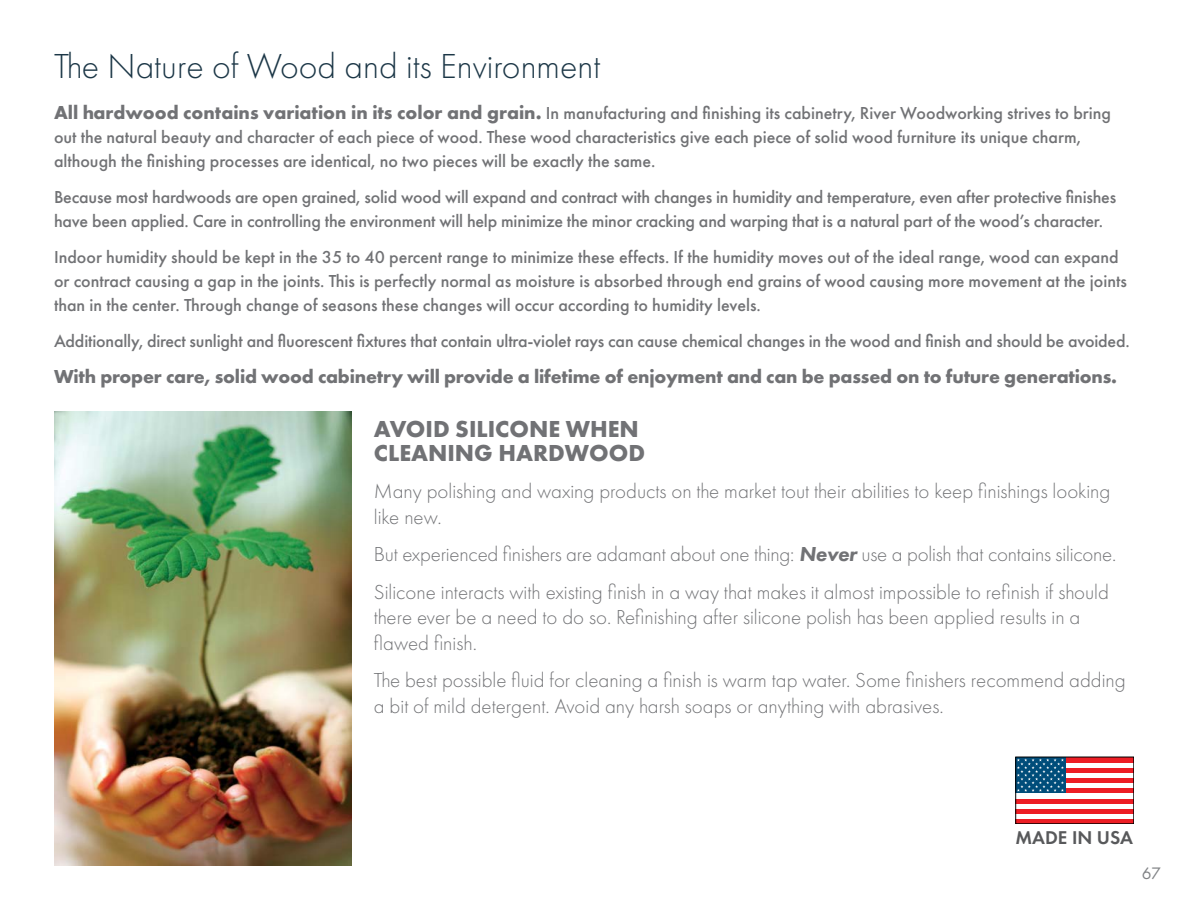
<style>
.page{position:relative;width:1188px;height:918px;background:#fff}
.page>*{position:absolute;margin:0;border:0;box-sizing:border-box;transform-origin:0 0}
.t1{font:300 36px "Futura PT";color:#1c3747}
.t2{font:700 24px/24px "Futura PT";color:#717275}
.t3{font:300 21px/25.5px "Futura PT";color:#717275}
.t4{font:700 19.5px "Futura PT";letter-spacing:-.01em;color:#717275}
.t5{font:600 19.2px "Futura PT";color:#58595b}
.t6{font:500 18px/24px "Futura PT";color:#717275}
.t7{font:17.25px "Futura PT";color:#808285}
.s1{font-weight:700;font-size:19.5px}
.s2{font-weight:800;font-style:italic}
</style>
<div class="page">
<div style="left:1016px;top:819px;width:118px;height:5px;background:#ed1d24"></div>
<div style="left:1016px;top:808px;width:118px;height:6px;background:#ed1d24"></div>
<div style="left:1016px;top:798px;width:118px;height:5px;background:#ed1d24"></div>
<div style="left:1016px;top:788px;width:118px;height:5px;background:#ed1d24"></div>
<div style="left:1016px;top:778px;width:118px;height:5px;background:#ed1d24"></div>
<div style="left:1016px;top:767px;width:118px;height:5px;background:#ed1d24"></div>
<div style="left:1016px;top:757px;width:118px;height:5px;background:#ed1d24"></div>
<div style="left:1016px;top:757px;width:50px;height:36px;background:#004d7a"></div>
<svg style="left:1017px;top:759px;width:47px;height:33px"></svg>
<div style="left:1015px;top:757px;width:119px;height:67px;border:1px solid #000"></div>
<img style="left:54px;top:411px;width:298px;height:454px">
<h1 class="t1" style="left:54px;top:46px;width:548px">The Nature of Wood and its Environment</h1>
<p class="t6" style="left:54px;top:101px;width:1059px"><span class="s1">All hardwood contains variation in its color and grain.</span> In manufacturing and finishing its cabinetry, River Woodworking strives to bring out the natural beauty and character of each piece of wood. These wood characteristics give each piece of solid wood furniture its unique charm, although the finishing processes are identical, no two pieces will be exactly the same.</p>
<p class="t6" style="left:54px;top:185px;width:1064px">Because most hardwoods are open grained, solid wood will expand and contract with changes in humidity and temperature, even after protective finishes have been applied. Care in controlling the environment will help minimize the minor cracking and warping that is a natural part of the wood’s character.</p>
<p class="t6" style="left:54px;top:245px;width:1074px">Indoor humidity should be kept in the 35 to 40 percent range to minimize these effects. If the humidity moves out of the ideal range, wood can expand or contract causing a gap in the joints. This is perfectly normal as moisture is absorbed through end grains of wood causing more movement at the joints than in the center. Through change of seasons these changes will occur according to humidity levels.</p>
<p class="t6" style="left:54px;top:329px;width:1077px">Additionally, direct sunlight and fluorescent fixtures that contain ultra-violet rays can cause chemical changes in the wood and finish and should be avoided.</p>
<p class="t4" style="left:54px;top:363px;width:1065px">With proper care, solid wood cabinetry will provide a lifetime of enjoyment and can be passed on to future generations.</p>
<h2 class="t2" style="left:374px;top:416px;width:273px">AVOID SILICONE WHEN<br>CLEANING HARDWOOD</h2>
<p class="t3" style="left:374px;top:479px;width:738px">Many polishing and waxing products on the market tout their abilities to keep finishings looking like new.</p>
<p class="t3" style="left:374px;top:536px;width:744px;line-height:37.5px">But experienced finishers are adamant about one thing: <span class="s2">Never</span> use a polish that contains silicone.<br>Silicone interacts with existing finish in a way that makes it almost impossible to refinish if should</p>
<p class="t3" style="left:374px;top:605px;width:708px">there ever be a need to do so. Refinishing after silicone polish has been applied results in a flawed finish.</p>
<p class="t3" style="left:374px;top:668px;width:753px">The best possible fluid for cleaning a finish is warm tap water. Some finishers recommend adding a bit of mild detergent. Avoid any harsh soaps or anything with abrasives.</p>
<p class="t5" style="left:1015px;top:826px;width:119px">MADE IN USA</p>
<p class="t7" style="left:1142px;top:863px;width:21px">67</p>
</div>
